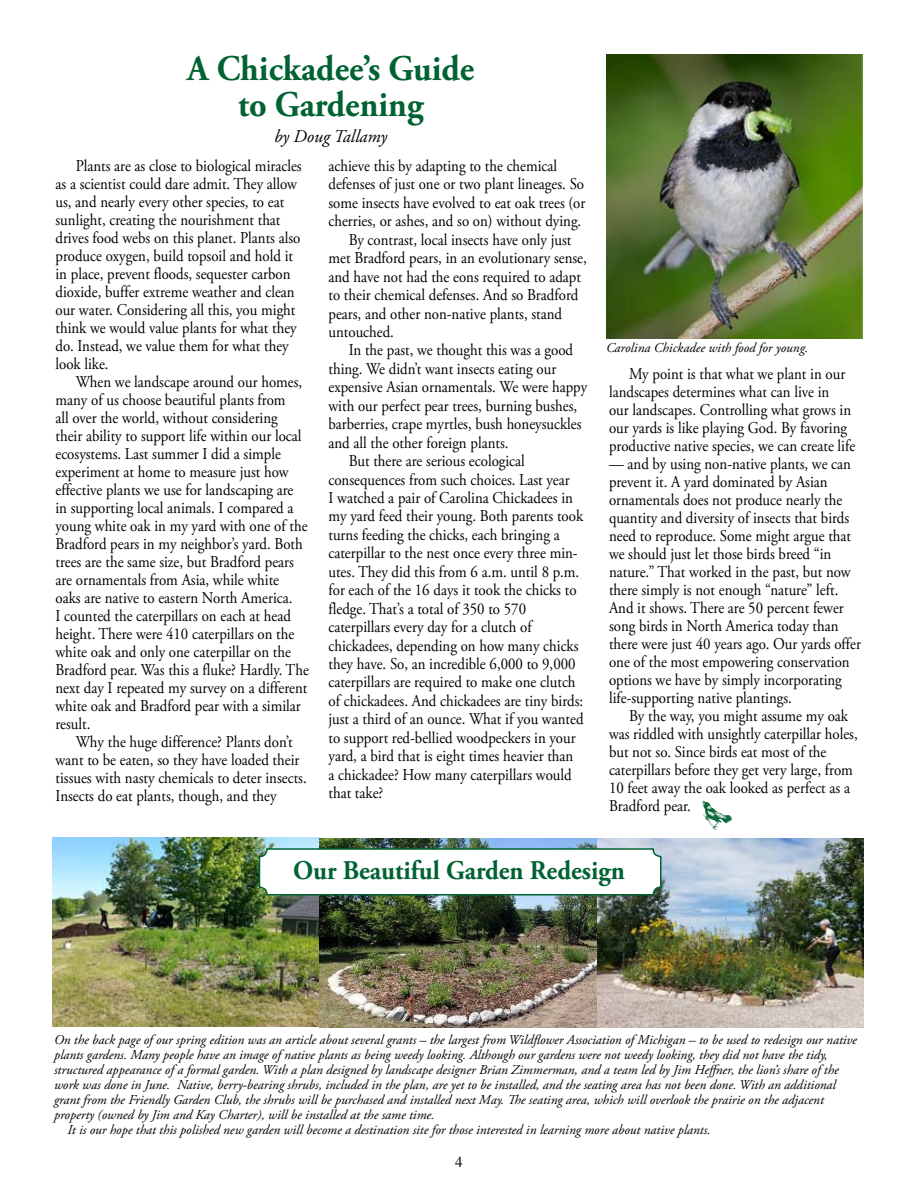
<style>
.page{position:relative;width:918px;height:1188px;background:#fff}
.page>*{position:absolute;margin:0;border:0;box-sizing:border-box;transform-origin:0 0}
.t1{font:700 36px/36px "Adobe Garamond Pro";color:#006232;text-align:center;scale:.95 1}
.t2{font:700 27px "Adobe Garamond Pro";color:#006232;scale:.95 1}
.t3{font:italic 18px "Adobe Garamond Pro";color:#000}
.t4{font:16.5px/18px "Adobe Garamond Pro";color:#000;scale:.9 1}
.t5{font:15px "Times";color:#000}
.t6{font:italic 13.5px "Adobe Garamond Pro";color:#000}
</style>
<div class="page">
<img style="left:606px;top:54px;width:257px;height:285px">
<img style="left:52px;top:838px;width:267px;height:189px">
<img style="left:319px;top:838px;width:545px;height:189px">
<div style="left:259px;top:849px;width:402px;height:46px;background:#fff;border-radius:8px"></div>
<div style="left:259px;top:848px;width:402px;height:48px;border:2px solid #006232;border-radius:8px"></div>
<svg style="left:702px;top:801px;width:30px;height:29px"></svg>
<h1 class="t1" style="left:187px;top:51px;width:304px">A Chickadee’s Guide to Gardening</h1>
<p class="t3" style="left:274px;top:126px;width:114px">by Doug Tallamy</p>
<p class="t4" style="left:56px;top:157px;width:275px;text-indent:20px">Plants are as close to biological miracles as a scientist could dare admit. They allow us, and nearly every other species, to eat sunlight, creating the nourishment that drives food webs on this planet. Plants also produce oxygen, build topsoil and hold it in place, prevent floods, sequester carbon dioxide, buffer extreme weather and clean our water. Considering all this, you might think we would value plants for what they do. Instead, we value them for what they look like.</p>
<p class="t4" style="left:56px;top:373px;width:283px;text-indent:20px">When we landscape around our homes, many of us choose beautiful plants from<br>all over the world, without considering<br>their ability to support life within our local ecosystems. Last summer I did a simple experiment at home to measure just how effective plants we use for landscaping are in supporting local animals. I compared a young white oak in my yard with one of the Bradford pears in my neighbor’s yard. Both trees are the same size, but Bradford pears are ornamentals from Asia, while white<br>oaks are native to eastern North America.<br>I counted the caterpillars on each at head height. There were 410 caterpillars on the white oak and only one caterpillar on the Bradford pear. Was this a fluke? Hardly. The next day I repeated my survey on a different white oak and Bradford pear with a similar result.</p>
<p class="t4" style="left:56px;top:733px;width:281px;text-indent:20px">Why the huge difference? Plants don’t want to be eaten, so they have loaded their tissues with nasty chemicals to deter insects.<br>Insects do eat plants, though, and they</p>
<p class="t4" style="left:328px;top:157px;width:256px">achieve this by adapting to the chemical</p>
<p class="t4" style="left:328px;top:176px;width:285px">defenses of just one or two plant lineages. So</p>
<p class="t4" style="left:328px;top:194px;width:287px">some insects have evolved to eat oak trees (or</p>
<p class="t4" style="left:328px;top:213px;width:282px">cherries, or ashes, and so on) without dying.</p>
<p class="t4" style="left:349px;top:231px;width:249px">By contrast, local insects have only just</p>
<p class="t4" style="left:328px;top:250px;width:289px">met Bradford pears, in an evolutionary sense,</p>
<p class="t4" style="left:328px;top:268px;width:282px">and have not had the eons required to adapt</p>
<p class="t4" style="left:328px;top:286px;width:279px">to their chemical defenses. And so Bradford</p>
<p class="t4" style="left:328px;top:305px;width:261px">pears, and other non-native plants, stand</p>
<p class="t4" style="left:328px;top:323px;width:74px">untouched.</p>
<p class="t4" style="left:349px;top:342px;width:251px">In the past, we thought this was a good</p>
<p class="t4" style="left:328px;top:360px;width:255px">thing. We didn’t want insects eating our</p>
<p class="t4" style="left:328px;top:379px;width:289px">expensive Asian ornamentals. We were happy</p>
<p class="t4" style="left:328px;top:397px;width:278px">with our perfect pear trees, burning bushes,</p>
<p class="t4" style="left:328px;top:416px;width:283px">barberries, crape myrtles, bush honeysuckles</p>
<p class="t4" style="left:328px;top:434px;width:202px">and all the other foreign plants.</p>
<p class="t4" style="left:349px;top:452px;width:197px">But there are serious ecological</p>
<p class="t4" style="left:328px;top:471px;width:270px">consequences from such choices. Last year</p>
<p class="t4" style="left:328px;top:489px;width:273px">I watched a pair of Carolina Chickadees in</p>
<p class="t4" style="left:328px;top:508px;width:284px">my yard feed their young. Both parents took</p>
<p class="t4" style="left:328px;top:526px;width:258px">turns feeding the chicks, each bringing a</p>
<p class="t4" style="left:328px;top:545px;width:278px">caterpillar to the nest once every three min-</p>
<p class="t4" style="left:328px;top:563px;width:280px">utes. They did this from 6 a.m. until 8 p.m.</p>
<p class="t4" style="left:328px;top:582px;width:277px">for each of the 16 days it took the chicks to</p>
<p class="t4" style="left:328px;top:600px;width:221px">fledge. That’s a total of 350 to 570</p>
<p class="t4" style="left:328px;top:618px;width:227px">caterpillars every day for a clutch of</p>
<p class="t4" style="left:328px;top:637px;width:279px">chickadees, depending on how many chicks</p>
<p class="t4" style="left:328px;top:655px;width:276px">they have. So, an incredible 6,000 to 9,000</p>
<p class="t4" style="left:328px;top:674px;width:276px">caterpillars are required to make one clutch</p>
<p class="t4" style="left:328px;top:692px;width:285px">of chickadees. And chickadees are tiny birds:</p>
<p class="t4" style="left:328px;top:711px;width:285px">just a third of an ounce. What if you wanted</p>
<p class="t4" style="left:328px;top:729px;width:276px">to support red-bellied woodpeckers in your</p>
<p class="t4" style="left:328px;top:748px;width:274px">yard, a bird that is eight times heavier than</p>
<p class="t4" style="left:328px;top:766px;width:272px">a chickadee? How many caterpillars would</p>
<p class="t4" style="left:328px;top:785px;width:62px">that take?</p>
<p class="t6" style="left:606px;top:339px;width:204px">Carolina Chickadee with food for young.</p>
<p class="t4" style="left:609px;top:366px;width:275px;text-indent:20px">My point is that what we plant in our landscapes determines what can live in<br>our landscapes. Controlling what grows in our yards is like playing God. By favoring productive native species, we can create life</p>
<p class="t4" style="left:609px;top:456px;width:282px">— and by using non-native plants, we can prevent it. A yard dominated by Asian ornamentals does not produce nearly the quantity and diversity of insects that birds need to reproduce. Some might argue that we should just let those birds breed “in nature.” That worked in the past, but now there simply is not enough “nature” left.<br>And it shows. There are 50 percent fewer song birds in North America today than there were just 40 years ago. Our yards offer one of the most empowering conservation options we have by simply incorporating life-supporting native plantings.</p>
<p class="t4" style="left:609px;top:708px;width:278px;text-indent:20px">By the way, you might assume my oak was riddled with unsightly caterpillar holes, but not so. Since birds eat most of the caterpillars before they get very large, from 10 feet away the oak looked as perfect as a Bradford pear.</p>
<h2 class="t2" style="left:293px;top:855px;width:351px">Our Beautiful Garden Redesign</h2>
<p class="t6" style="left:54px;top:1032px;width:804px">On the back page of our spring edition was an article about several grants – the largest from Wildflower Association of Michigan – to be used to redesign our native</p>
<p class="t6" style="left:54px;top:1047px;width:775px">plants gardens. Many people have an image of native plants as being weedy looking. Although our gardens were not weedy looking, they did not have the tidy,</p>
<p class="t6" style="left:54px;top:1062px;width:786px">structured appearance of a formal garden. With a plan designed by landscape designer Brian Zimmerman, and a team led by Jim Heffner, the lion’s share of the</p>
<p class="t6" style="left:54px;top:1077px;width:783px">work was done in June. Native, berry-bearing shrubs, included in the plan, are yet to be installed, and the seating area has not been done. With an additional</p>
<p class="t6" style="left:54px;top:1092px;width:771px">grant from the Friendly Garden Club, the shrubs will be purchased and installed next May. The seating area, which will overlook the prairie on the adjacent</p>
<p class="t6" style="left:54px;top:1107px;width:382px">property (owned by Jim and Kay Charter), will be installed at the same time.</p>
<p class="t6" style="left:68px;top:1122px;width:645px">It is our hope that this polished new garden will become a destination site for those interested in learning more about native plants.</p>
<p class="t5" style="left:455px;top:1148px;width:9px">4</p>
</div>
